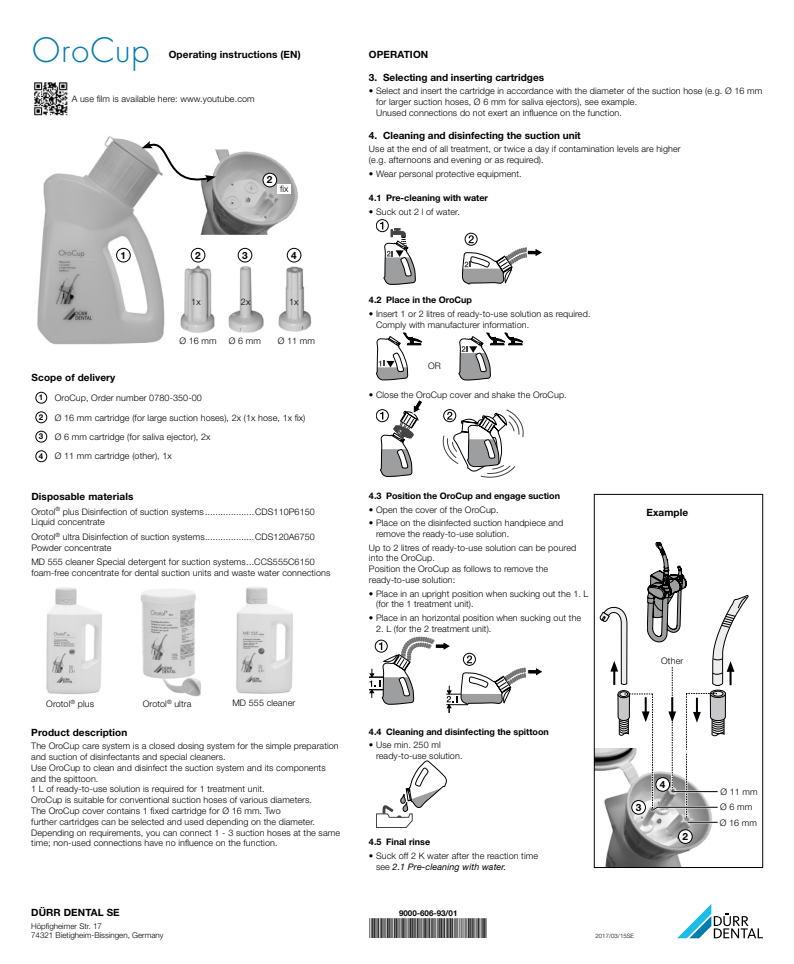
<style>
.page{position:relative;width:794px;height:964px;background:#fff}
.page>*{position:absolute;margin:0;border:0;box-sizing:border-box;transform-origin:0 0}
.t1{font:300 37px "Futura TOT";color:#007bb0}
.t2{font:19.8px "Code 39 20";color:#000;scale:1.11 1}
.t3{font:700 10px "Helvetica Neue LT Pro";letter-spacing:.01em;color:#000}
.t4{font:300 9px/10.8px "Helvetica Neue LT Pro";letter-spacing:.01em;color:#000}
.t5{font:700 9px "Helvetica Neue LT Pro";color:#000}
.t6{font:300 8px/9.6px "Helvetica Neue LT Pro";color:#000}
.t7{font:700 8px "Helvetica Neue LT Pro";color:#000}
.t8{font:300 6px "Helvetica Neue LT Pro";letter-spacing:.01em;color:#000}
.s1{font-weight:400;font-style:italic}
</style>
<div class="page">
<div style="left:376px;top:219px;width:12px;height:13px;border:1px solid #000;border-radius:50%"></div>
<div style="left:465px;top:233px;width:12px;height:12px;border:1px solid #000;border-radius:50%"></div>
<svg style="left:380px;top:222px;width:35px;height:63px"></svg>
<svg style="left:462px;top:235px;width:80px;height:49px"></svg>
<svg style="left:376px;top:332px;width:147px;height:48px"></svg>
<div style="left:376px;top:409px;width:12px;height:13px;border:1px solid #000;border-radius:50%"></div>
<svg style="left:380px;top:400px;width:42px;height:77px"></svg>
<svg style="left:443px;top:409px;width:80px;height:68px"></svg>
<svg style="left:369px;top:636px;width:174px;height:77px"></svg>
<svg style="left:376px;top:761px;width:70px;height:67px"></svg>
<div style="left:36px;top:392px;width:11px;height:11px;border:1px solid #000;border-radius:50%"></div>
<div style="left:36px;top:412px;width:11px;height:11px;border:1px solid #000;border-radius:50%"></div>
<div style="left:36px;top:431px;width:11px;height:11px;border:1px solid #000;border-radius:50%"></div>
<div style="left:36px;top:451px;width:11px;height:11px;border:1px solid #000;border-radius:50%"></div>
<svg style="left:677px;top:904px;width:86px;height:34px"></svg>
<img style="left:34px;top:82px;width:33px;height:33px">
<img style="left:46px;top:587px;width:56px;height:107px">
<img style="left:236px;top:587px;width:57px;height:107px">
<img style="left:140px;top:589px;width:61px;height:108px">
<img style="left:200px;top:149px;width:98px;height:86px">
<img style="left:228px;top:266px;width:36px;height:67px">
<img style="left:278px;top:258px;width:34px;height:74px">
<img style="left:180px;top:262px;width:35px;height:71px">
<img style="left:37px;top:136px;width:128px;height:209px">
<div style="left:116px;top:248px;width:14px;height:14px;border:1px solid #000;border-radius:50%"></div>
<div style="left:191px;top:248px;width:14px;height:14px;border:1px solid #000;border-radius:50%"></div>
<div style="left:238px;top:248px;width:14px;height:14px;border:1px solid #000;border-radius:50%"></div>
<div style="left:287px;top:248px;width:14px;height:14px;border:1px solid #000;border-radius:50%"></div>
<svg style="left:141px;top:136px;width:75px;height:53px"></svg>
<div style="left:263px;top:173px;width:14px;height:14px;background:#fff;border-radius:50%"></div>
<div style="left:263px;top:173px;width:14px;height:14px;border:1px solid #000;border-radius:50%"></div>
<div style="left:278px;top:184px;width:13px;height:9px;background:#fff"></div>
<img style="left:596px;top:748px;width:116px;height:118px">
<div style="left:678px;top:830px;width:14px;height:13px;background:#fff;border-radius:50%"></div>
<div style="left:678px;top:829px;width:14px;height:14px;border:1px solid #000;border-radius:50%"></div>
<svg style="left:599px;top:542px;width:149px;height:275px"></svg>
<hr style="left:687px;top:821px;width:29px;height:2px;background:#fff">
<hr style="left:687px;top:822px;width:30px;height:1px;background:#000">
<div style="left:594px;top:494px;width:169px;height:374px;border:1px solid #000"></div>
<h1 class="t1" style="left:32px;top:29px;width:120px">OroCup</h1>
<p class="t3" style="left:169px;top:49px;width:133px">Operating instructions (EN)</p>
<p class="t4" style="left:72px;top:93px;width:184px">A use film is available here: www.youtube.com</p>
<p class="t3" style="left:267px;top:174px;width:7px">2</p>
<p class="t4" style="left:280px;top:183px;width:10px">fix</p>
<p class="t3" style="left:120px;top:249px;width:7px">1</p>
<p class="t3" style="left:195px;top:249px;width:7px">2</p>
<p class="t3" style="left:242px;top:249px;width:7px">3</p>
<p class="t3" style="left:291px;top:249px;width:7px">4</p>
<p class="t4" style="left:191px;top:296px;width:11px">1x</p>
<p class="t4" style="left:241px;top:296px;width:11px">2x</p>
<p class="t4" style="left:289px;top:296px;width:11px">1x</p>
<p class="t4" style="left:179px;top:335px;width:39px">Ø 16 mm</p>
<p class="t4" style="left:229px;top:335px;width:34px">Ø6mm</p>
<p class="t4" style="left:278px;top:335px;width:39px">Ø 11 mm</p>
<p class="t3" style="left:32px;top:371px;width:85px">Scope of delivery</p>
<p class="t7" style="left:39px;top:393px;width:6px">1</p>
<p class="t4" style="left:55px;top:392px;width:149px">OroCup, Order number 0780-350-00</p>
<p class="t7" style="left:39px;top:412px;width:6px">2</p>
<p class="t4" style="left:55px;top:412px;width:252px">Ø 16 mm cartridge (for large suction hoses), 2x (1x hose, 1x fix)</p>
<p class="t7" style="left:39px;top:431px;width:6px">3</p>
<p class="t4" style="left:55px;top:431px;width:157px">Ø 6 mm cartridge (for saliva ejector), 2x</p>
<p class="t7" style="left:39px;top:451px;width:6px">4</p>
<p class="t4" style="left:55px;top:451px;width:119px">Ø 11 mm cartridge (other), 1x</p>
<p class="t3" style="left:31px;top:490px;width:104px">Disposable materials</p>
<p class="t4" style="left:31px;top:506px;width:285px">Orotol<sup>®</sup> plus Disinfection of suction systems ...................CDS110P6150<br>Liquid concentrate</p>
<p class="t4" style="left:31px;top:531px;width:285px">Orotol<sup>®</sup> ultra Disinfection of suction systems...................CDS120A6750<br>Powder concentrate</p>
<p class="t4" style="left:31px;top:556px;width:300px">MD 555 cleaner Special detergent for suction systems...CCS555C6150 foam-free concentrate for dental suction units and waste water connections</p>
<p class="t4" style="left:46px;top:698px;width:49px">Orotol<sup>®</sup> plus</p>
<p class="t4" style="left:143px;top:698px;width:50px">Orotol<sup>®</sup> ultra</p>
<p class="t4" style="left:232px;top:697px;width:64px">MD 555 cleaner</p>
<p class="t3" style="left:31px;top:726px;width:98px">Product description</p>
<p class="t4" style="left:31px;top:740px;width:310px">The OroCup care system is a closed dosing system for the simple preparation and suction of disinfectants and special cleaners.<br>Use OroCup to clean and disinfect the suction system and its components and the spittoon.<br>1 L of ready-to-use solution is required for 1 treatment unit.<br>OroCup is suitable for conventional suction hoses of various diameters.<br>The OroCup cover contains 1 fixed cartridge for Ø 16 mm. Two<br>further cartridges can be selected and used depending on the diameter.<br>Depending on requirements, you can connect 1 - 3 suction hoses at the same time; non-used connections have no influence on the function.</p>
<p class="t3" style="left:31px;top:906px;width:21px">DÜRR</p>
<p class="t3" style="left:64px;top:906px;width:56px">DENTAL SE</p>
<p class="t6" style="left:31px;top:921px;width:134px">Höpfigheimer Str. 17<br>74321 Bietigheim-Bissingen, Germany</p>
<p class="t3" style="left:369px;top:48px;width:53px">operation</p>
<p class="t3" style="left:369px;top:71px;width:177px">3. Selecting and inserting cartridges</p>
<p class="t4" style="left:376px;top:85px;width:388px;text-indent:-7px">• Select and insert the cartridge in accordance with the diameter of the suction hose (e.g. Ø 16 mm for larger suction hoses, Ø 6 mm for saliva ejectors), see example.<br>Unused connections do not exert an influence on the function.</p>
<p class="t3" style="left:369px;top:129px;width:213px">4. Cleaning and disinfecting the suction unit</p>
<p class="t4" style="left:369px;top:143px;width:313px">Use at the end of all treatment, or twice a day if contamination levels are higher (e.g. afternoons and evening or as required).</p>
<p class="t4" style="left:369px;top:168px;width:154px">• Wear personal protective equipment.</p>
<p class="t5" style="left:369px;top:192px;width:120px">4.1 Pre-cleaning with water</p>
<p class="t4" style="left:369px;top:206px;width:92px">• Suck out 2 l of water.</p>
<p class="t5" style="left:369px;top:295px;width:105px">4.2 Place in the OroCup</p>
<p class="t4" style="left:376px;top:308px;width:216px;text-indent:-7px">• Insert 1 or 2 litres of ready-to-use solution as required.<br>Comply with manufacturer information.</p>
<p class="t4" style="left:428px;top:360px;width:14px">OR</p>
<p class="t4" style="left:369px;top:389px;width:199px">• Close the OroCup cover and shake the OroCup.</p>
<p class="t5" style="left:369px;top:490px;width:193px">4.3 Position the OroCup and engage suction</p>
<p class="t4" style="left:369px;top:504px;width:131px">• Open the cover of the OroCup.</p>
<p class="t4" style="left:376px;top:517px;width:189px;text-indent:-7px">• Place on the disinfected suction handpiece and remove the ready-to-use solution.</p>
<p class="t4" style="left:369px;top:542px;width:209px">Up to 2 litres of ready-to-use solution can be poured into the OroCup.<br>Position the OroCup as follows to remove the ready-to-use solution:</p>
<p class="t4" style="left:376px;top:588px;width:214px;text-indent:-7px">• Place in an upright position when sucking out the 1. L (for the 1 treatment unit).</p>
<p class="t4" style="left:369px;top:612px;width:214px">• Place in an horizontal position when sucking out the</p>
<p class="t4" style="left:376px;top:623px;width:117px">2. L (for the 2 treatment unit).</p>
<p class="t5" style="left:369px;top:726px;width:181px">4.4 Cleaning and disinfecting the spittoon</p>
<p class="t4" style="left:376px;top:739px;width:88px;text-indent:-7px">• Use min. 250 ml ready-to-use solution.</p>
<p class="t5" style="left:369px;top:836px;width:63px">4.5 Final rinse</p>
<p class="t4" style="left:376px;top:850px;width:163px;text-indent:-7px">• Suck off 2 K water after the reaction time see <span class="s1">2.1 Pre-cleaning with water.</span></p>
<p class="t3" style="left:646px;top:506px;width:43px">Example</p>
<p class="t4" style="left:661px;top:655px;width:24px">Other</p>
<p class="t3" style="left:635px;top:801px;width:7px">3</p>
<p class="t3" style="left:660px;top:778px;width:7px">4</p>
<p class="t3" style="left:682px;top:830px;width:7px">2</p>
<p class="t7" style="left:399px;top:908px;width:60px">9000-606-93/01</p>
<h2 class="t2" style="left:369px;top:920px;width:107px">*9000-606-93/01*</h2>
<p class="t8" style="left:595px;top:932px;width:40px">2017/03/15SE</p>
<p class="t4" style="left:720px;top:786px;width:39px">Ø 11 mm</p>
<p class="t4" style="left:720px;top:801px;width:34px">Ø6mm</p>
<p class="t4" style="left:720px;top:817px;width:39px">Ø 16 mm</p>
</div>
